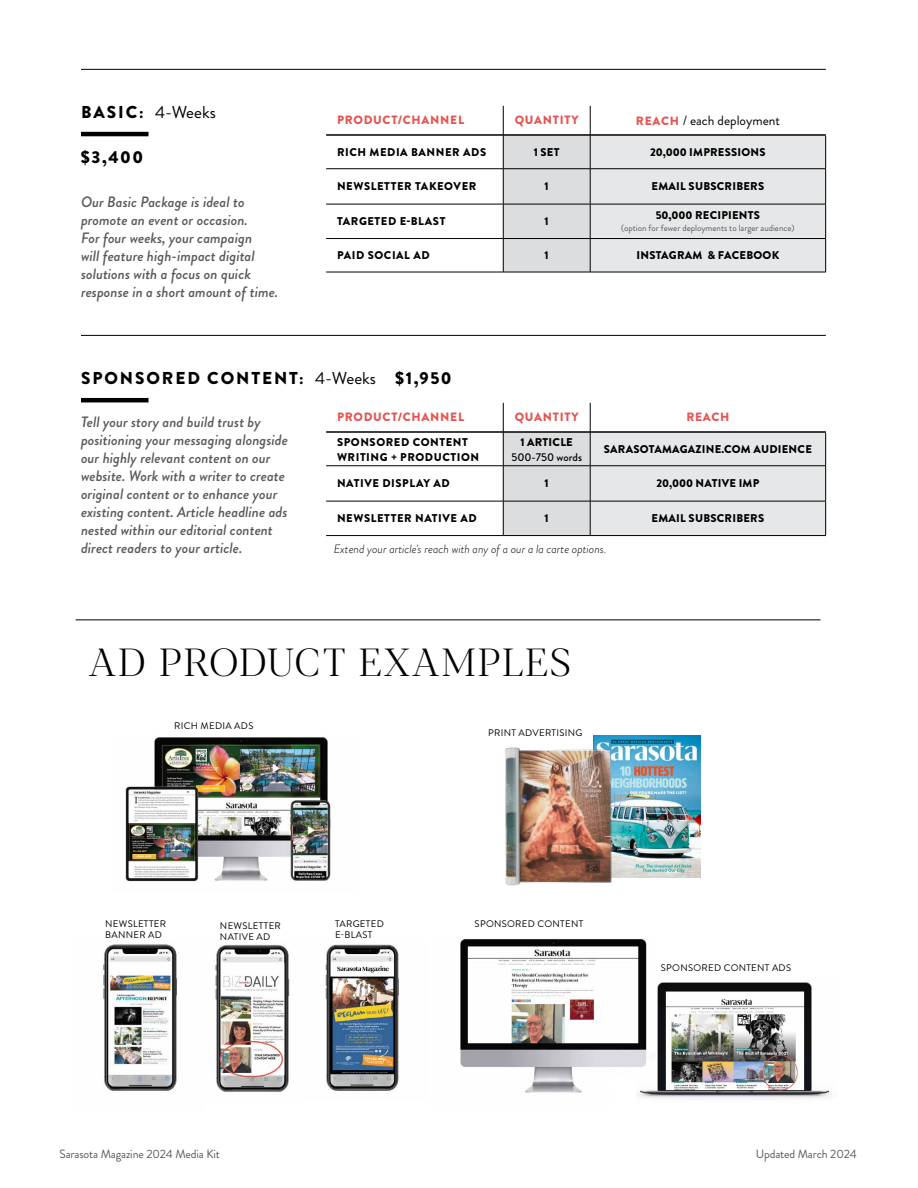
<style>
.page{position:relative;width:918px;height:1188px;background:#fff}
.page>*{position:absolute;margin:0;border:0;box-sizing:border-box;transform-origin:0 0}
.t1{font:300 39px "Blacker Display";letter-spacing:.06em;color:#000}
.t2{font:900 17.25px "Brandon Grotesque";letter-spacing:.11em;color:#000}
.t3{font:17.25px "Brandon Grotesque";color:#000}
.t4{font:italic 500 15px/18px "Brandon Grotesque";color:#58595b}
.t5{font:13.5px "Brandon Grotesque";color:#000}
.t6{font:italic 300 12px "Brandon Grotesque";color:#000}
.t7{font:900 12px "Brandon Grotesque";letter-spacing:.06em;color:#e55350}
.t8{font:12px "Brandon Grotesque";letter-spacing:-.01em;color:#58595b}
.t9{font:900 11.25px "Brandon Grotesque";letter-spacing:.02em;color:#000}
.t10{font:900 11.25px/15px "Brandon Grotesque";letter-spacing:.05em;color:#000}
.t11{font:500 11.25px "Brandon Grotesque";color:#000}
.t12{font:9.6px/10.6px "Brandon Grotesque";letter-spacing:.03em;color:#000}
.t13{font:9px "Brandon Grotesque";color:#58595b}
.s1{font-weight:900}
.s2{font-weight:900;font-size:12px;color:#e55350}
.s3{font-weight:400}
</style>
<div class="page">
<hr style="left:326px;top:168px;width:177px;height:1px;background:#000">
<hr style="left:326px;top:204px;width:177px;height:1px;background:#000">
<hr style="left:326px;top:238px;width:177px;height:1px;background:#000">
<hr style="left:503px;top:272px;width:87px;height:1px;background:#000">
<hr style="left:590px;top:272px;width:236px;height:1px;background:#000">
<hr style="left:326px;top:272px;width:177px;height:1px;background:#000">
<hr style="left:326px;top:134px;width:177px;height:2px;background:#000">
<svg style="left:503px;top:106px;width:323px;height:166px"></svg>
<hr style="left:503px;top:135px;width:1px;height:34px;background:#000">
<hr style="left:590px;top:135px;width:1px;height:34px;background:#000">
<hr style="left:503px;top:169px;width:1px;height:35px;background:#000">
<hr style="left:590px;top:169px;width:1px;height:35px;background:#000">
<hr style="left:503px;top:204px;width:1px;height:34px;background:#000">
<hr style="left:590px;top:204px;width:1px;height:34px;background:#000">
<hr style="left:503px;top:239px;width:1px;height:33px;background:#000">
<hr style="left:590px;top:239px;width:1px;height:33px;background:#000">
<hr style="left:81px;top:132px;width:67px;height:4px;background:#000">
<hr style="left:81px;top:69px;width:745px;height:1px;background:#000">
<img style="left:655px;top:982px;width:176px;height:117px">
<hr style="left:76px;top:619px;width:745px;height:1px;background:#000">
<img style="left:215px;top:944px;width:75px;height:148px">
<img style="left:125px;top:737px;width:208px;height:145px">
<img style="left:103px;top:944px;width:74px;height:147px">
<img style="left:460px;top:939px;width:195px;height:159px">
<img style="left:325px;top:944px;width:74px;height:147px">
<hr style="left:326px;top:465px;width:177px;height:1px;background:#000">
<hr style="left:326px;top:501px;width:177px;height:1px;background:#000">
<hr style="left:326px;top:535px;width:177px;height:1px;background:#000">
<hr style="left:326px;top:431px;width:177px;height:2px;background:#000">
<svg style="left:503px;top:403px;width:323px;height:133px"></svg>
<hr style="left:503px;top:432px;width:1px;height:34px;background:#000">
<hr style="left:590px;top:432px;width:1px;height:34px;background:#000">
<hr style="left:503px;top:466px;width:1px;height:35px;background:#000">
<hr style="left:590px;top:466px;width:1px;height:35px;background:#000">
<hr style="left:503px;top:501px;width:1px;height:34px;background:#000">
<hr style="left:590px;top:501px;width:1px;height:34px;background:#000">
<hr style="left:81px;top:335px;width:745px;height:1px;background:#000">
<hr style="left:81px;top:398px;width:67px;height:4px;background:#000">
<img style="left:593px;top:736px;width:107px;height:142px">
<img style="left:505px;top:747px;width:119px;height:139px">
<p class="t3" style="left:81px;top:100px;width:136px"><span class="s1">BASIC:</span> 4-Weeks</p>
<p class="t2" style="left:81px;top:145px;width:64px">$3,400</p>
<p class="t4" style="left:81px;top:193px;width:199px">Our Basic Package is ideal to promote an event or occasion.<br>For four weeks, your campaign<br>will feature high-impact digital solutions with a focus on quick response in a short amount of time.</p>
<p class="t7" style="left:337px;top:112px;width:129px">PRODUCT/CHANNEL</p>
<p class="t7" style="left:515px;top:112px;width:65px">QUANTITY</p>
<p class="t5" style="left:636px;top:111px;width:146px"><span class="s2">REACH</span> / each deployment</p>
<p class="t10" style="left:337px;top:145px;width:151px">RICH MEDIA BANNER ADS</p>
<p class="t9" style="left:534px;top:144px;width:27px">1 SET</p>
<p class="t9" style="left:650px;top:144px;width:117px">20,000 IMPRESSIONS</p>
<p class="t10" style="left:337px;top:179px;width:141px">NEWSLETTER TAKEOVER</p>
<p class="t9" style="left:545px;top:179px;width:6px">1</p>
<p class="t9" style="left:652px;top:179px;width:114px">EMAIL SUBSCRIBERS</p>
<p class="t10" style="left:337px;top:214px;width:110px">TARGETED E-BLAST</p>
<p class="t9" style="left:545px;top:213px;width:6px">1</p>
<p class="t9" style="left:656px;top:207px;width:106px">50,000 RECIPIENTS</p>
<p class="t13" style="left:621px;top:222px;width:175px">(option for fewer deployments to larger audience)</p>
<p class="t10" style="left:337px;top:248px;width:94px">PAID SOCIAL AD</p>
<p class="t9" style="left:545px;top:247px;width:6px">1</p>
<p class="t9" style="left:637px;top:247px;width:144px">INSTAGRAM &amp; FACEBOOK</p>
<p class="t2" style="left:81px;top:366px;width:372px">SPONSORED CONTENT: <span class="s3">4-Weeks</span> $1,950</p>
<p class="t4" style="left:81px;top:413px;width:209px">Tell your story and build trust by positioning your messaging alongside our highly relevant content on our website. Work with a writer to create original content or to enhance your existing content. Article headline ads nested within our editorial content direct readers to your article.</p>
<p class="t7" style="left:337px;top:409px;width:129px">PRODUCT/CHANNEL</p>
<p class="t7" style="left:515px;top:409px;width:65px">QUANTITY</p>
<p class="t7" style="left:686px;top:409px;width:45px">REACH</p>
<p class="t10" style="left:337px;top:434px;width:144px">SPONSORED CONTENT<br>WRITING + PRODUCTION</p>
<p class="t9" style="left:520px;top:434px;width:54px">1 ARTICLE</p>
<p class="t9" style="left:604px;top:441px;width:210px">SARASOTAMAGAZINE.COM AUDIENCE</p>
<p class="t11" style="left:511px;top:449px;width:72px">500-750 words</p>
<p class="t10" style="left:337px;top:476px;width:114px">NATIVE DISPLAY AD</p>
<p class="t9" style="left:545px;top:476px;width:6px">1</p>
<p class="t9" style="left:656px;top:476px;width:104px">20,000 NATIVE IMP</p>
<p class="t10" style="left:337px;top:511px;width:141px">NEWSLETTER NATIVE AD</p>
<p class="t9" style="left:545px;top:510px;width:6px">1</p>
<p class="t9" style="left:652px;top:510px;width:114px">EMAIL SUBSCRIBERS</p>
<p class="t6" style="left:334px;top:541px;width:275px">Extend your article's reach with any of a our a la carte options.</p>
<h1 class="t1" style="left:89px;top:639px;width:483px">AD PRODUCT EXAMPLES</h1>
<p class="t12" style="left:174px;top:720px;width:81px">RICH MEDIA ADS</p>
<p class="t12" style="left:488px;top:728px;width:96px">PRINT ADVERTISING</p>
<p class="t12" style="left:105px;top:918px;width:62px;line-height:11.4px">NEWSLETTER<br>BANNER AD</p>
<p class="t12" style="left:335px;top:918px;width:50px">TARGETED</p>
<p class="t12" style="left:475px;top:918px;width:110px">SPONSORED CONTENT</p>
<p class="t12" style="left:220px;top:921px;width:62px">NEWSLETTER<br>NATIVE AD</p>
<p class="t12" style="left:335px;top:930px;width:39px">E-BLAST</p>
<p class="t12" style="left:661px;top:962px;width:132px">SPONSORED CONTENT ADS</p>
<p class="t8" style="left:59px;top:1146px;width:162px">Sarasota Magazine 2024 Media Kit</p>
<p class="t8" style="left:756px;top:1146px;width:102px">Updated March 2024</p>
</div>
